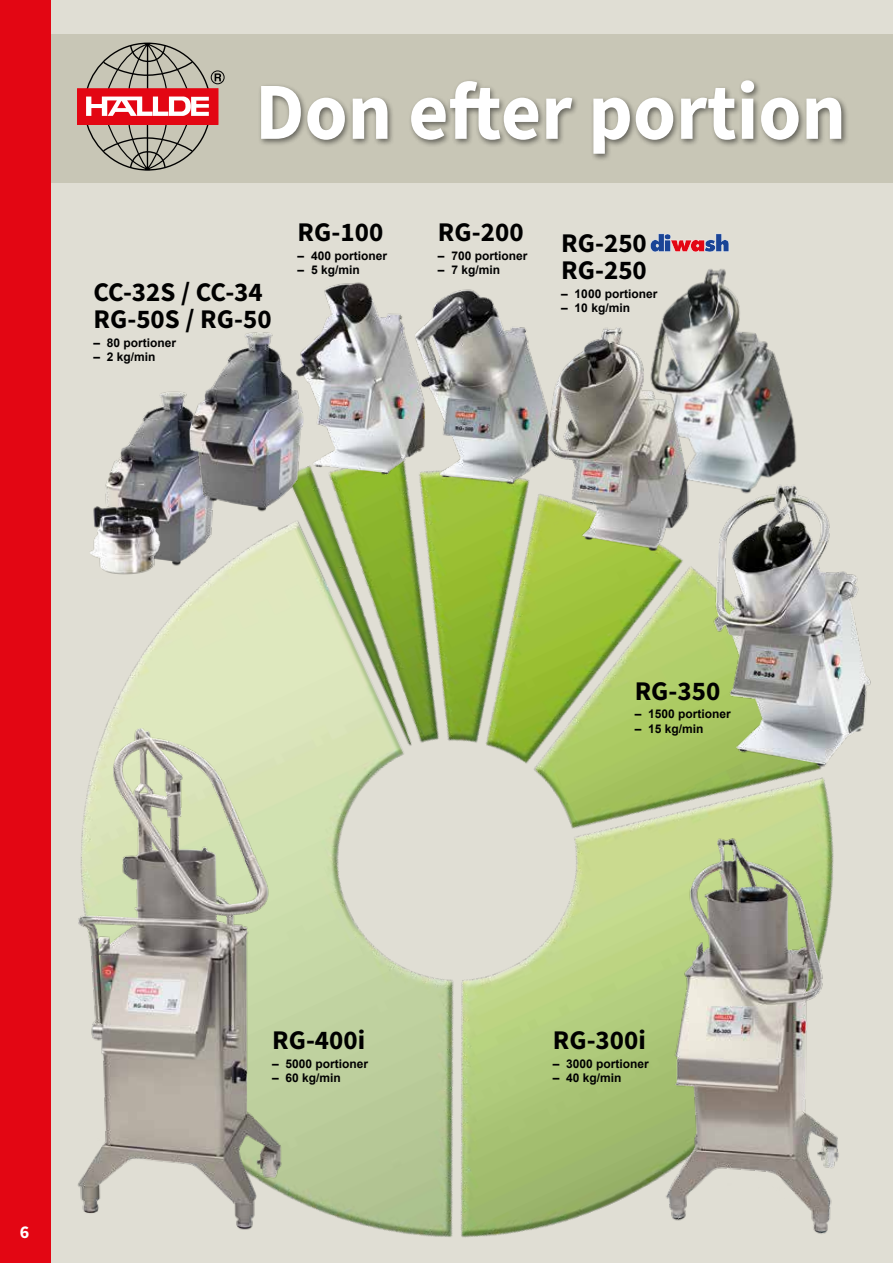
<style>
.page{position:relative;width:893px;height:1263px;background:#fff}
.page>*{position:absolute;margin:0;border:0;box-sizing:border-box;transform-origin:0 0}
.t1{font:700 81px "Source Sans Pro";color:#fff;scale:.96 1}
.t2{font:700 27px/27px "Source Sans Pro";color:#000}
.t3{font:700 18px "Source Sans Pro";color:#fff}
.t4{font:700 12px "Arial";color:#000}
</style>
<div class="page">
<div style="left:0;top:0;width:51px;height:1263px;background:#e30613"></div>
<div style="left:51px;top:0;width:842px;height:1263px;background:#e0ded4"></div>
<div style="left:51px;top:34px;width:842px;height:149px;background:#c8c6b6"></div>
<img style="left:111px;top:482px;width:721px;height:756px">
<img style="left:315px;top:282px;width:72px;height:200px">
<img style="left:105px;top:392px;width:122px;height:180px">
<img style="left:168px;top:332px;width:147px;height:186px">
<img style="left:90px;top:492px;width:72px;height:87px">
<img style="left:78px;top:714px;width:221px;height:524px">
<img style="left:387px;top:289px;width:157px;height:214px">
<img style="left:655px;top:833px;width:184px;height:405px">
<div style="left:258px;top:77px;width:591px;height:85px;background:#000;opacity:.5"></div>
<img style="left:706px;top:482px;width:165px;height:291px">
<svg style="left:650px;top:234px;width:79px;height:18px"></svg>
<img style="left:662px;top:269px;width:137px;height:225px">
<img style="left:544px;top:320px;width:153px;height:234px">
<div style="left:211px;top:70px;width:14px;height:14px;border:1px solid #000;border-radius:50%"></div>
<svg style="left:79px;top:42px;width:142px;height:129px"></svg>
<h1 class="t1" style="left:255px;top:60px;width:617px">Don efter portion</h1>
<h2 class="t2" style="left:94px;top:279px;width:180px">CC-32S / CC-34<br>RG-50S / RG-50</h2>
<p class="t4" style="left:94px;top:334px;width:84px">– 80 portioner</p>
<p class="t4" style="left:94px;top:348px;width:64px">– 2 kg/min</p>
<h2 class="t2" style="left:298px;top:220px;width:87px">RG-100</h2>
<p class="t4" style="left:298px;top:247px;width:91px">– 400 portioner</p>
<p class="t4" style="left:298px;top:262px;width:64px">– 5 kg/min</p>
<h2 class="t2" style="left:438px;top:220px;width:87px">RG-200</h2>
<p class="t4" style="left:438px;top:247px;width:91px">– 700 portioner</p>
<p class="t4" style="left:438px;top:262px;width:64px">– 7 kg/min</p>
<h2 class="t2" style="left:561px;top:231px;width:87px">RG-250<br>RG-250</h2>
<p class="t4" style="left:561px;top:285px;width:98px">– 1000 portioner</p>
<p class="t4" style="left:561px;top:299px;width:70px">– 10 kg/min</p>
<h3 class="t3" style="left:20px;top:1221px;width:11px">6</h3>
<h2 class="t2" style="left:272px;top:1028px;width:95px">RG-400i</h2>
<p class="t4" style="left:272px;top:1055px;width:98px">– 5000 portioner</p>
<p class="t4" style="left:272px;top:1070px;width:70px">– 60 kg/min</p>
<h2 class="t2" style="left:635px;top:678px;width:87px">RG-350</h2>
<p class="t4" style="left:635px;top:705px;width:98px">– 1500 portioner</p>
<p class="t4" style="left:635px;top:720px;width:70px">– 15 kg/min</p>
<h2 class="t2" style="left:553px;top:1028px;width:95px">RG-300i</h2>
<p class="t4" style="left:553px;top:1055px;width:98px">– 3000 portioner</p>
<p class="t4" style="left:553px;top:1070px;width:70px">– 40 kg/min</p>
</div>
